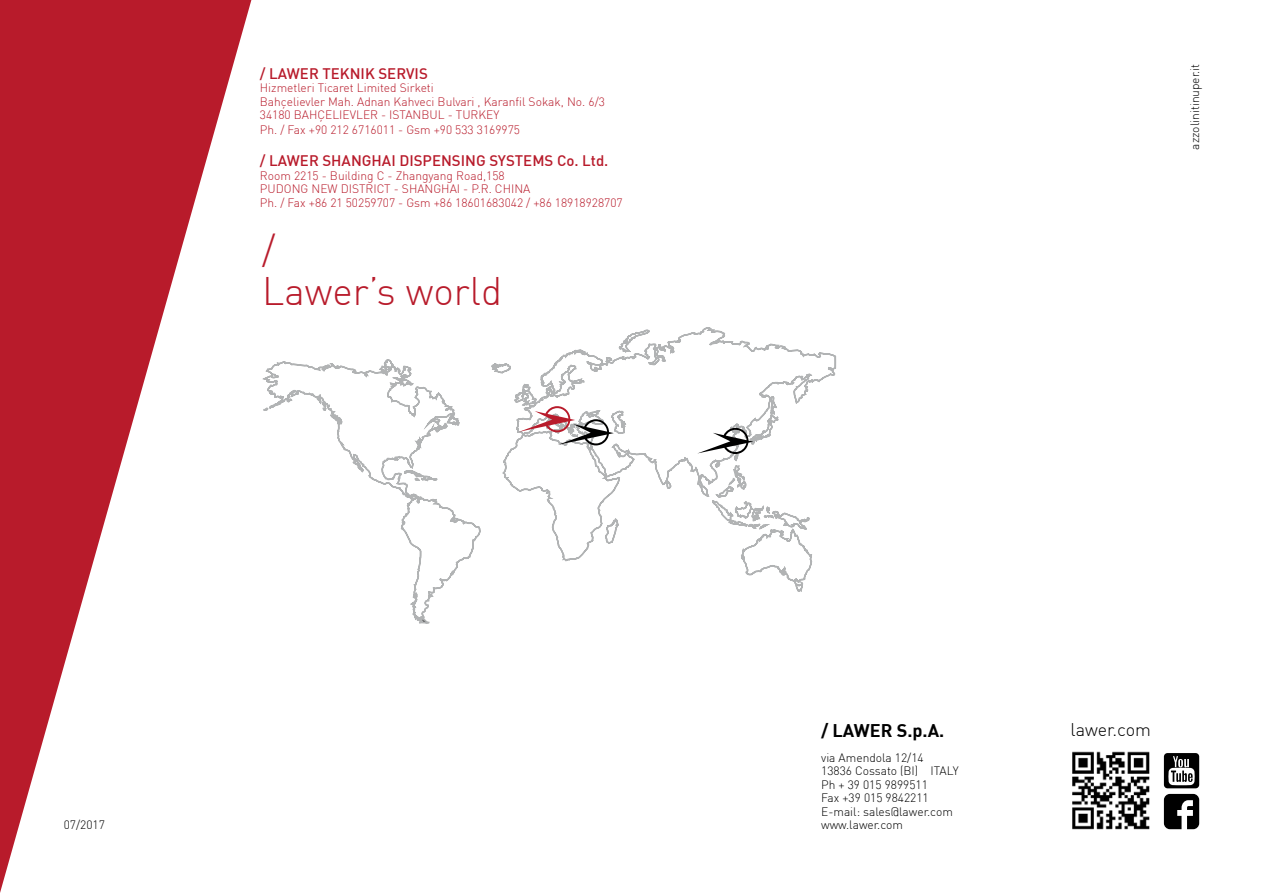
<style>
.page{position:relative;width:1263px;height:893px;background:#fff}
.page>*{position:absolute;margin:0;border:0;box-sizing:border-box;transform-origin:0 0}
.t1{font:300 39px/40.5px "DIN";color:#b81b2b}
.t2{font:700 18px "DIN";color:#000}
.t3{font:300 18px "DIN";color:#000}
.t4{font:500 15px "DIN";color:#b81b2b}
.t5{font:300 12px/13.8px "DIN";color:#b81b2b}
.t6{font:300 12px/13.5px "DIN";color:#000}
</style>
<div class="page">
<svg style="left:262px;top:327px;width:575px;height:297px"></svg>
<svg style="left:697px;top:428px;width:56px;height:26px"></svg>
<svg style="left:519px;top:406px;width:95px;height:39px"></svg>
<svg style="left:0;top:0;width:251px;height:893px"></svg>
<svg style="left:1164px;top:753px;width:35px;height:35px"></svg>
<svg style="left:1164px;top:794px;width:35px;height:35px"></svg>
<img style="left:1072px;top:751px;width:78px;height:79px">
<p class="t4" style="left:260px;top:64px;width:169px">/ LAWER TEKNIK SERVIS</p>
<p class="t5" style="left:260px;top:81px;width:346px">Hizmetleri Ticaret Limited Sirketi<br>Bahçelievler Mah. Adnan Kahveci Bulvari , Karanfil Sokak, No. 6/3<br>34180 BAHÇELIEVLER - ISTANBUL - TURKEY<br>Ph. / Fax +90 212 6716011 - Gsm +90 533 3169975</p>
<p class="t4" style="left:260px;top:151px;width:350px">/ LAWER SHANGHAI DISPENSING SYSTEMS Co. Ltd.</p>
<p class="t5" style="left:260px;top:168px;width:364px">Room 2215 - Building C - Zhangyang Road,158<br>PUDONG NEW DISTRICT - SHANGHAI - P.R. CHINA<br>Ph. / Fax +86 21 50259707 - Gsm +86 18601683042 / +86 18918928707</p>
<h1 class="t1" style="left:262px;top:230px;width:241px">/<br>Lawer’s world</h1>
<p class="t6" style="left:1188px;top:150px;width:87px;rotate:-90deg">azzolinitinuper.it</p>
<h2 class="t2" style="left:821px;top:718px;width:125px">/ LAWER S.p.A.</h2>
<h2 class="t3" style="left:1070px;top:719px;width:82px">lawer.com</h2>
<p class="t6" style="left:821px;top:750px;width:139px">via Amendola 12/14<br>13836 Cossato (BI) ITALY<br>Ph + 39 015 9899511<br>Fax +39 015 9842211<br>E-mail: sales@lawer.com</p>
<p class="t6" style="left:64px;top:818px;width:43px">07/2017</p>
<p class="t6" style="left:821px;top:818px;width:83px">www.lawer.com</p>
</div>
